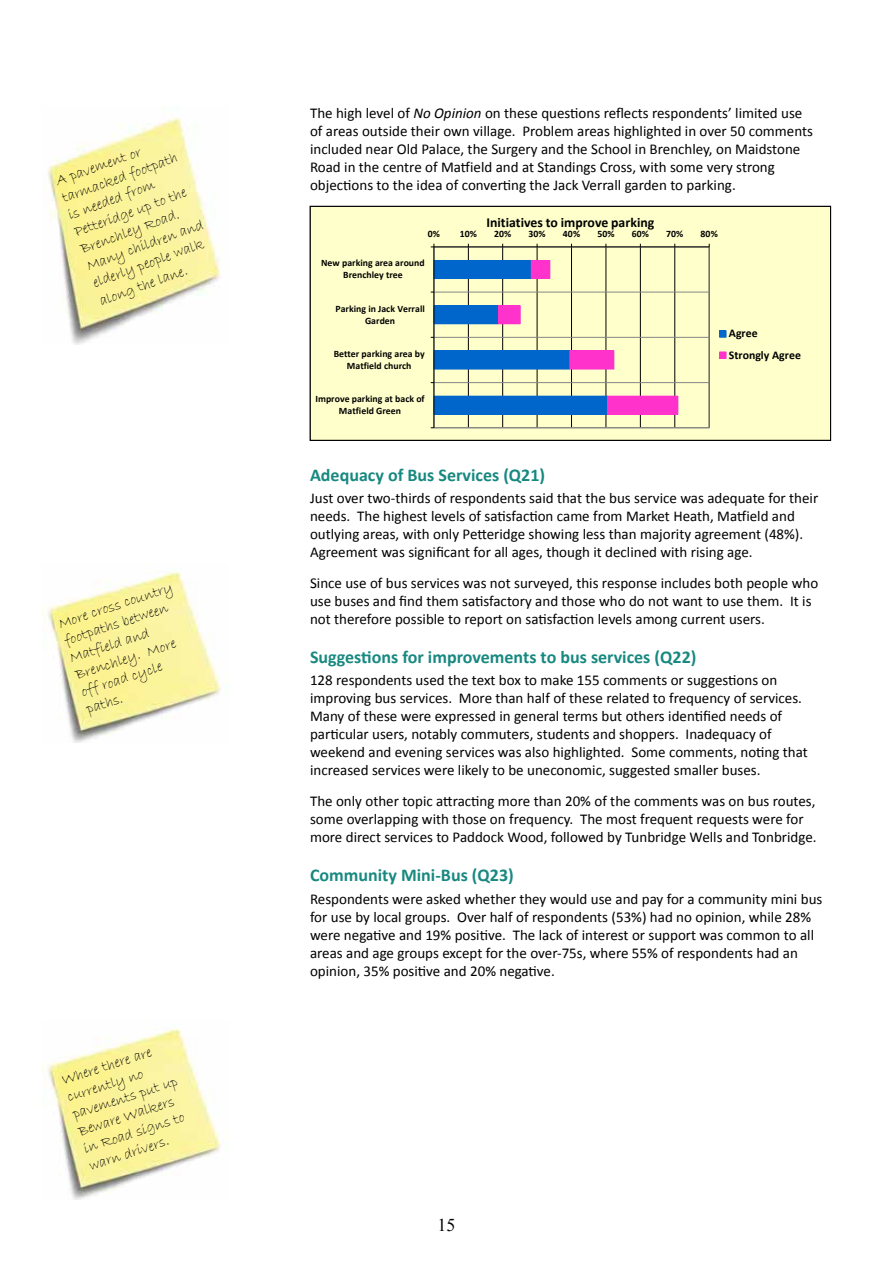
<style>
.page{position:relative;width:893px;height:1263px;background:#fff}
.page>*{position:absolute;margin:0;border:0;box-sizing:border-box;transform-origin:0 0}
.t1{font:700 18px "Calibri";color:#188980}
.t2{font:18px "Times New Roman";color:#000}
.t3{font:15px/18px "Calibri";color:#000}
.t4{font:15px/18px "Bradley Hand ITC";color:#000}
.t5{font:700 13.8px "Calibri";color:#000}
.t6{font:700 11.85px/21.1px "Calibri";color:#000}
.t7{font:700 9.75px/12px "Calibri";color:#000;text-align:center}
.s1{font-style:italic}
</style>
<div class="page">
<img style="left:43px;top:1028px;width:185px;height:171px">
<img style="left:48px;top:106px;width:173px;height:239px">
<img style="left:43px;top:571px;width:185px;height:171px">
<div style="left:310px;top:206px;width:521px;height:234px;background:#ffc"></div>
<hr style="left:468px;top:247px;width:1px;height:181px;background:#000">
<hr style="left:502px;top:247px;width:1px;height:181px;background:#000">
<hr style="left:537px;top:247px;width:1px;height:181px;background:#000">
<hr style="left:571px;top:247px;width:1px;height:181px;background:#000">
<hr style="left:606px;top:247px;width:1px;height:181px;background:#000">
<hr style="left:640px;top:247px;width:1px;height:181px;background:#000">
<hr style="left:674px;top:247px;width:1px;height:181px;background:#000">
<hr style="left:434px;top:292px;width:275px;height:1px;background:#868686">
<hr style="left:434px;top:337px;width:275px;height:1px;background:#868686">
<hr style="left:434px;top:382px;width:275px;height:1px;background:#868686">
<div style="left:433px;top:246px;width:277px;height:182px;border:1px solid #808080"></div>
<div style="left:434px;top:260px;width:97px;height:18px;background:#06c"></div>
<div style="left:434px;top:260px;width:98px;height:19px;border:1px solid #06c"></div>
<div style="left:434px;top:306px;width:65px;height:18px;background:#06c"></div>
<div style="left:434px;top:305px;width:65px;height:19px;border:1px solid #06c"></div>
<div style="left:434px;top:351px;width:136px;height:18px;background:#06c"></div>
<div style="left:434px;top:350px;width:136px;height:19px;border:1px solid #06c"></div>
<div style="left:434px;top:396px;width:174px;height:18px;background:#06c"></div>
<div style="left:434px;top:396px;width:174px;height:19px;border:1px solid #06c"></div>
<div style="left:531px;top:260px;width:19px;height:18px;background:#f3c"></div>
<div style="left:531px;top:260px;width:19px;height:19px;border:1px solid #f3c"></div>
<div style="left:499px;top:306px;width:21px;height:18px;background:#f3c"></div>
<div style="left:498px;top:305px;width:23px;height:19px;border:1px solid #f3c"></div>
<div style="left:570px;top:351px;width:44px;height:18px;background:#f3c"></div>
<div style="left:569px;top:350px;width:45px;height:19px;border:1px solid #f3c"></div>
<div style="left:608px;top:396px;width:70px;height:18px;background:#f3c"></div>
<div style="left:607px;top:396px;width:71px;height:19px;border:1px solid #f3c"></div>
<hr style="left:434px;top:247px;width:275px;height:1px;background:#000">
<hr style="left:434px;top:247px;width:1px;height:181px;background:#000">
<svg style="left:431px;top:244px;width:4px;height:4px"></svg>
<svg style="left:721px;top:332px;width:3px;height:4px"></svg>
<div style="left:719px;top:330px;width:7px;height:8px;border:1px solid #06c"></div>
<svg style="left:721px;top:353px;width:3px;height:4px"></svg>
<div style="left:719px;top:351px;width:7px;height:8px;border:1px solid #f3c"></div>
<div style="left:310px;top:206px;width:521px;height:235px;border:1px solid #000"></div>
<p class="t4" style="left:54px;top:173px;width:125px;rotate:-20deg">A pavement or tarmacked footpath is needed from<br>Petteridge up to the<br>Brenchley Road.<br>Many children and elderly people walk</p>
<p class="t4" style="left:97px;top:293px;width:94px;rotate:-20deg">along the lane.</p>
<p class="t4" style="left:56px;top:615px;width:121px;rotate:-18deg">More cross country footpaths between<br>Matfield and<br>Brenchley. More off road cycle paths.</p>
<p class="t4" style="left:59px;top:1072px;width:111px;rotate:-18deg">Where there are currently no pavements put up<br>Beware Walkers in Road signs to warn drivers.</p>
<p class="t3" style="left:310px;top:103px;width:504px">The high level of <span class="s1">No Opinion</span> on these questions reflects respondents’ limited use of areas outside their own village. Problem areas highlighted in over 50 comments included near Old Palace, the Surgery and the School in Brenchley, on Maidstone Road in the centre of Matfield and at Standings Cross, with some very strong objections to the idea of converting the Jack Verrall garden to parking.</p>
<p class="t5" style="left:486px;top:212px;width:170px">Initiatives to improve parking</p>
<p class="t7" style="left:428px;top:227px;width:14px">0%</p>
<p class="t7" style="left:460px;top:227px;width:19px">10%</p>
<p class="t7" style="left:494px;top:227px;width:19px">20%</p>
<p class="t7" style="left:529px;top:227px;width:19px">30%</p>
<p class="t7" style="left:563px;top:227px;width:19px">40%</p>
<p class="t7" style="left:597px;top:227px;width:19px">50%</p>
<p class="t7" style="left:632px;top:227px;width:19px">60%</p>
<p class="t7" style="left:666px;top:227px;width:19px">70%</p>
<p class="t7" style="left:701px;top:227px;width:19px">80%</p>
<p class="t7" style="left:321px;top:257px;width:105px">New parking area around<br>Brenchley tree</p>
<p class="t7" style="left:335px;top:302px;width:91px">Parking in Jack Verrall<br>Garden</p>
<p class="t7" style="left:334px;top:347px;width:93px">Better parking area by<br>Matfield church</p>
<p class="t7" style="left:315px;top:392px;width:111px">Improve parking at back of<br>Matfield Green</p>
<p class="t6" style="left:729px;top:322px;width:74px">Agree<br>Strongly Agree</p>
<p class="t1" style="left:310px;top:462px;width:237px">Adequacy of Bus Services (Q21)</p>
<p class="t3" style="left:310px;top:489px;width:510px">Just over two-thirds of respondents said that the bus service was adequate for their needs. The highest levels of satisfaction came from Market Heath, Matfield and outlying areas, with only Petteridge showing less than majority agreement (48%).<br>Agreement was significant for all ages, though it declined with rising age.</p>
<p class="t3" style="left:310px;top:573px;width:510px">Since use of bus services was not surveyed, this response includes both people who use buses and find them satisfactory and those who do not want to use them. It is not therefore possible to report on satisfaction levels among current users.</p>
<p class="t1" style="left:310px;top:644px;width:388px">Suggestions for improvements to bus services (Q22)</p>
<p class="t3" style="left:310px;top:671px;width:499px">128 respondents used the text box to make 155 comments or suggestions on improving bus services. More than half of these related to frequency of services.<br>Many of these were expressed in general terms but others identified needs of particular users, notably commuters, students and shoppers. Inadequacy of weekend and evening services was also highlighted. Some comments, noting that increased services were likely to be uneconomic, suggested smaller buses.</p>
<p class="t3" style="left:310px;top:792px;width:508px">The only other topic attracting more than 20% of the comments was on bus routes, some overlapping with those on frequency. The most frequent requests were for more direct services to Paddock Wood, followed by Tunbridge Wells and Tonbridge.</p>
<p class="t1" style="left:310px;top:863px;width:205px">Community Mini-Bus (Q23)</p>
<p class="t3" style="left:310px;top:889px;width:514px">Respondents were asked whether they would use and pay for a community mini bus for use by local groups. Over half of respondents (53%) had no opinion, while 28% were negative and 19% positive. The lack of interest or support was common to all areas and age groups except for the over-75s, where 55% of respondents had an opinion, 35% positive and 20% negative.</p>
<p class="t2" style="left:437px;top:1212px;width:19px">15</p>
</div>
